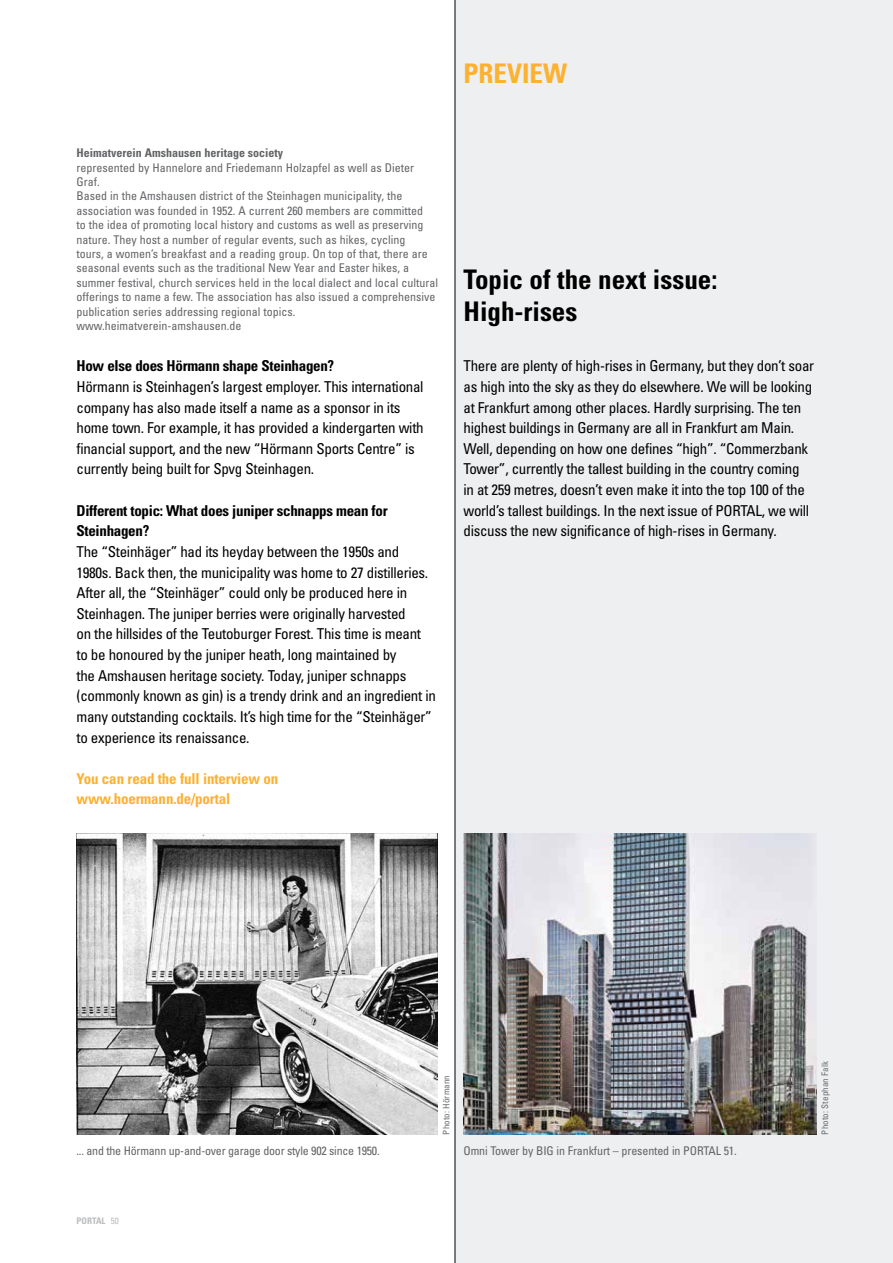
<style>
.page{position:relative;width:893px;height:1263px;background:#fff}
.page>*{position:absolute;margin:0;border:0;box-sizing:border-box;transform-origin:0 0}
.t1{font:700 condensed 27px/32.4px "Univers";color:#000}
.t2{font:700 condensed 27px "Univers";color:#fcb131}
.t3{font:condensed 15px/20.7px "Univers";letter-spacing:-.02em;color:#000}
.t4{font:700 condensed 15px/20.7px "Univers";letter-spacing:-.02em;color:#000}
.t5{font:700 condensed 15px/20.7px "Univers";letter-spacing:-.01em;color:#fcb131}
.t6{font:condensed 12px/14.4px "Univers";color:#636466}
.t7{font:condensed 12px "Univers";letter-spacing:-.02em;color:#636466}
.t8{font:700 condensed 12px "Univers";color:#636466}
.t9{font:condensed 9px "Univers";letter-spacing:.01em;color:#6d6e71}
.t10{font:700 condensed 9px "Univers";color:#babcbe}
.s1{font-weight:400}
</style>
<div class="page">
<div style="left:455px;top:0;width:438px;height:1263px;background:#eeeff0"></div>
<img style="left:463px;top:833px;width:353px;height:301px">
<img style="left:77px;top:833px;width:361px;height:301px">
<hr style="left:455px;top:0;width:1px;height:1263px;background:#000">
<p class="t8" style="left:77px;top:146px;width:208px">Heimatverein Amshausen heritage society</p>
<p class="t6" style="left:77px;top:160px;width:363px">represented by Hannelore and Friedemann Holzapfel as well as Dieter Graf.<br>Based in the Amshausen district of the Steinhagen municipality, the association was founded in 1952. A current 260 members are committed<br>to the idea of promoting local history and customs as well as preserving nature. They host a number of regular events, such as hikes, cycling<br>tours, a women’s breakfast and a reading group. On top of that, there are seasonal events such as the traditional New Year and Easter hikes, a summer festival, church services held in the local dialect and local cultural offerings to name a few. The association has also issued a comprehensive publication series addressing regional topics. www.heimatverein-amshausen.de</p>
<p class="t4" style="left:77px;top:355px;width:259px">How else does Hörmann shape Steinhagen?</p>
<p class="t3" style="left:77px;top:376px;width:349px">Hörmann is Steinhagen’s largest employer. This international company has also made itself a name as a sponsor in its home town. For example, it has provided a kindergarten with financial support, and the new “Hörmann Sports Centre” is currently being built for Spvg Steinhagen.</p>
<p class="t4" style="left:77px;top:500px;width:313px">Different topic: What does juniper schnapps mean for<br>Steinhagen?</p>
<p class="t3" style="left:77px;top:541px;width:361px">The “Steinhäger” had its heyday between the 1950s and 1980s. Back then, the municipality was home to 27 distilleries.<br>After all, the “Steinhäger” could only be produced here in Steinhagen. The juniper berries were originally harvested<br>on the hillsides of the Teutoburger Forest. This time is meant to be honoured by the juniper heath, long maintained by<br>the Amshausen heritage society. Today, juniper schnapps (commonly known as gin) is a trendy drink and an ingredient in many outstanding cocktails. It’s high time for the “Steinhäger” to experience its renaissance.</p>
<p class="t5" style="left:77px;top:768px;width:203px">You can read the full interview on www.hoermann.de/portal</p>
<h1 class="t2" style="left:463px;top:57px;width:105px">PREVIEW</h1>
<h1 class="t1" style="left:463px;top:263px;width:255px">Topic of the next issue:<br>High-rises</h1>
<p class="t3" style="left:463px;top:355px;width:352px">There are plenty of high-rises in Germany, but they don’t soar as high into the sky as they do elsewhere. We will be looking at Frankfurt among other places. Hardly surprising. The ten highest buildings in Germany are all in Frankfurt am Main.<br>Well, depending on how one defines “high”. “Commerzbank Tower”, currently the tallest building in the country coming<br>in at 259 metres, doesn’t even make it into the top 100 of the world’s tallest buildings. In the next issue of PORTAL, we will discuss the new significance of high-rises in Germany.</p>
<p class="t7" style="left:77px;top:1143px;width:305px">... and the Hörmann up-and-over garage door style 902 since 1950.</p>
<p class="t10" style="left:77px;top:1215px;width:44px">PORTAL <span class="s1">50</span></p>
<p class="t9" style="left:441px;top:1134px;width:61px;rotate:-90deg">Photo: Hörmann</p>
<p class="t6" style="left:463px;top:1143px;width:275px">Omni Tower by BIG in Frankfurt – presented in PORTAL 51.</p>
<p class="t9" style="left:819px;top:1134px;width:75px;rotate:-90deg">Photo: Stephan Falk</p>
</div>
